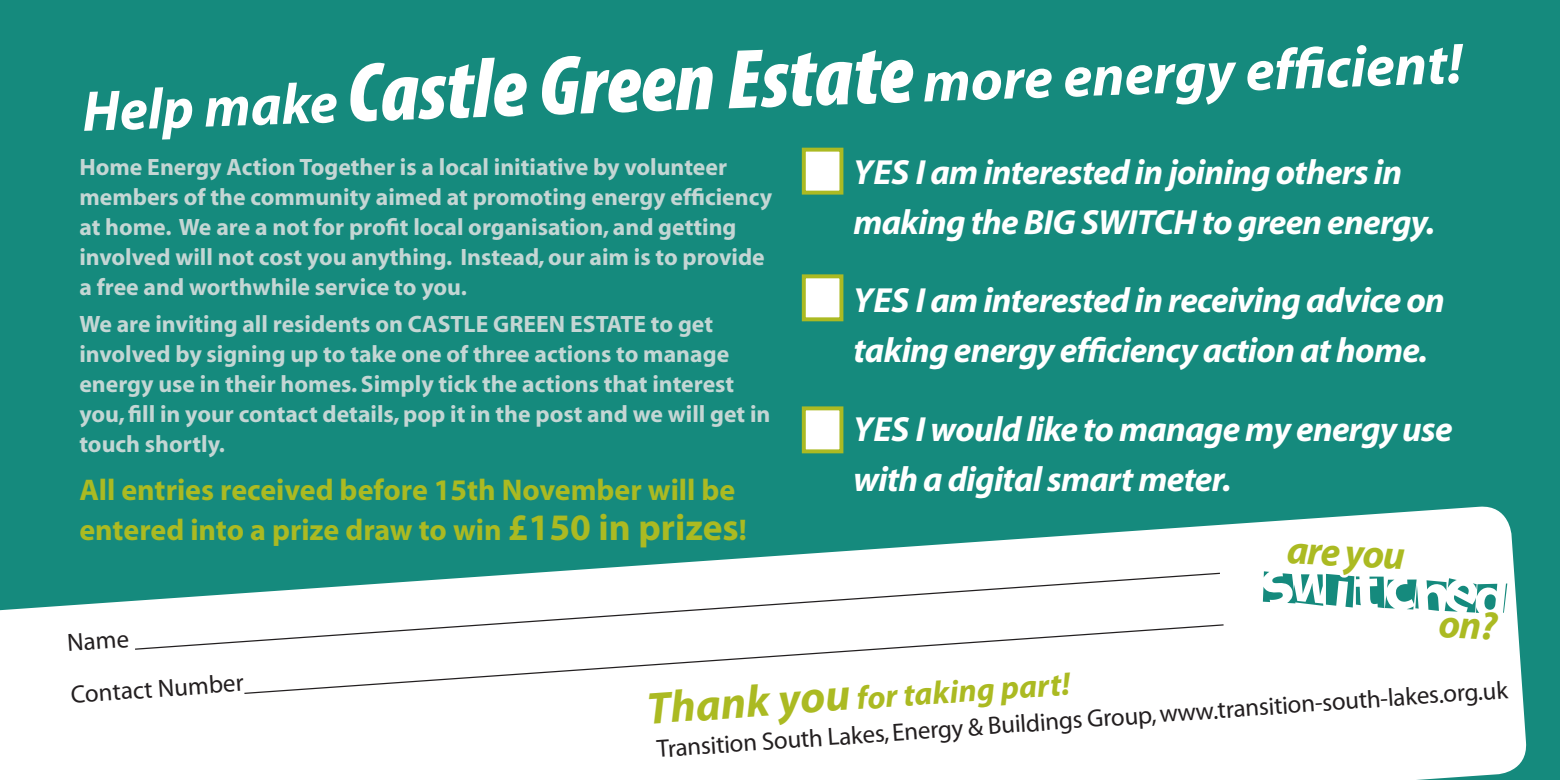
<style>
.page{position:relative;width:1560px;height:780px;background:#fff}
.page>*{position:absolute;margin:0;border:0;box-sizing:border-box;transform-origin:0 0}
.t1{font:60.75px "newfacebook";color:#158a7d}
.t2{font:italic 700 57.5px "Myriad";color:#fff}
.t3{font:italic 700 40px "Myriad";color:#abba22}
.t4{font:italic 700 35px/50px "Myriad";letter-spacing:-.02em;color:#fff}
.t5{font:italic 700 32.5px "Myriad Pro";color:#abba22}
.t6{font:700 30px/40px "Myriad";color:#abba22}
.t7{font:25px "Myriad";color:#231f20}
.t8{font:700 23.75px/30px "Myriad";color:#c4d6d4}
.s1{font-family:"Myriad Pro";font-weight:900;font-stretch:condensed;font-size:85px}
.s2{font-family:"Myriad Pro";font-size:37.5px}
.s3{font-size:45px}
</style>
<div class="page">
<div style="left:0;top:0;width:1559px;height:780px;background:#158a7d"></div>
<svg style="left:0;top:506px;width:1527px;height:274px;fill:#fff"></svg>
<svg style="left:134px;top:572px;width:1087px;height:78px;background:#e3efed"></svg>
<div style="left:243px;top:623px;width:981px;height:71px;background:#fff"></div>
<div style="left:801px;top:148px;width:42px;height:46px;background:#fff;border:4px solid #abba22"></div>
<div style="left:801px;top:274px;width:42px;height:47px;background:#fff;border:4px solid #abba22"></div>
<div style="left:801px;top:406px;width:42px;height:47px;background:#fff;border:4px solid #abba22"></div>
<div style="left:1439px;top:611px;width:59px;height:29px;background:#fff"></div>
<p class="t2" style="left:81px;top:82px;width:1382px;rotate:-2deg">Help make <span class="s1">Castle Green Estate</span> more energy effi cient!</p>
<p class="t8" style="left:79px;top:153px;width:694px">Home Energy Action Together is a local initiative by volunteer members of the community aimed at promoting energy efficiency at home. We are a not for profit local organisation, and getting involved will not cost you anything. Instead, our aim is to provide a free and worthwhile service to you.</p>
<p class="t8" style="left:79px;top:310px;width:692px">We are inviting all residents on CASTLE GREEN ESTATE to get involved by signing up to take one of three actions to manage energy use in their homes. Simply tick the actions that interest you, fill in your contact details, pop it in the post and we will get in touch shortly.</p>
<p class="t6" style="left:79px;top:470px;width:669px">All entries received before 15th November will be entered into a prize draw to win <span class="s2">£150 in prizes</span>!</p>
<p class="t4" style="left:853px;top:148px;width:583px">YES I am interested in joining others in making the BIG SWITCH to green energy.</p>
<p class="t4" style="left:853px;top:276px;width:593px">YES I am interested in receiving advice on taking energy efficiency action at home.</p>
<p class="t4" style="left:853px;top:405px;width:600px">YES I would like to manage my energy use with a digital smart meter.</p>
<p class="t3" style="left:1288px;top:529px;width:119px;rotate:3deg">are you</p>
<p class="t1" style="left:1265px;top:545px;width:245px;rotate:3deg">switched</p>
<p class="t7" style="left:66px;top:630px;width:63px;rotate:-4deg">Name</p>
<p class="t7" style="left:70px;top:682px;width:175px;rotate:-4deg">Contact Number</p>
<p class="t5" style="left:645px;top:691px;width:425px;rotate:-4deg"><span class="s3">Thank you</span> for taking part!</p>
<p class="t7" style="left:655px;top:736px;width:854px;rotate:-4deg">Transition South Lakes, Energy &amp; Buildings Group, www.transition-south-lakes.org.uk</p>
</div>
